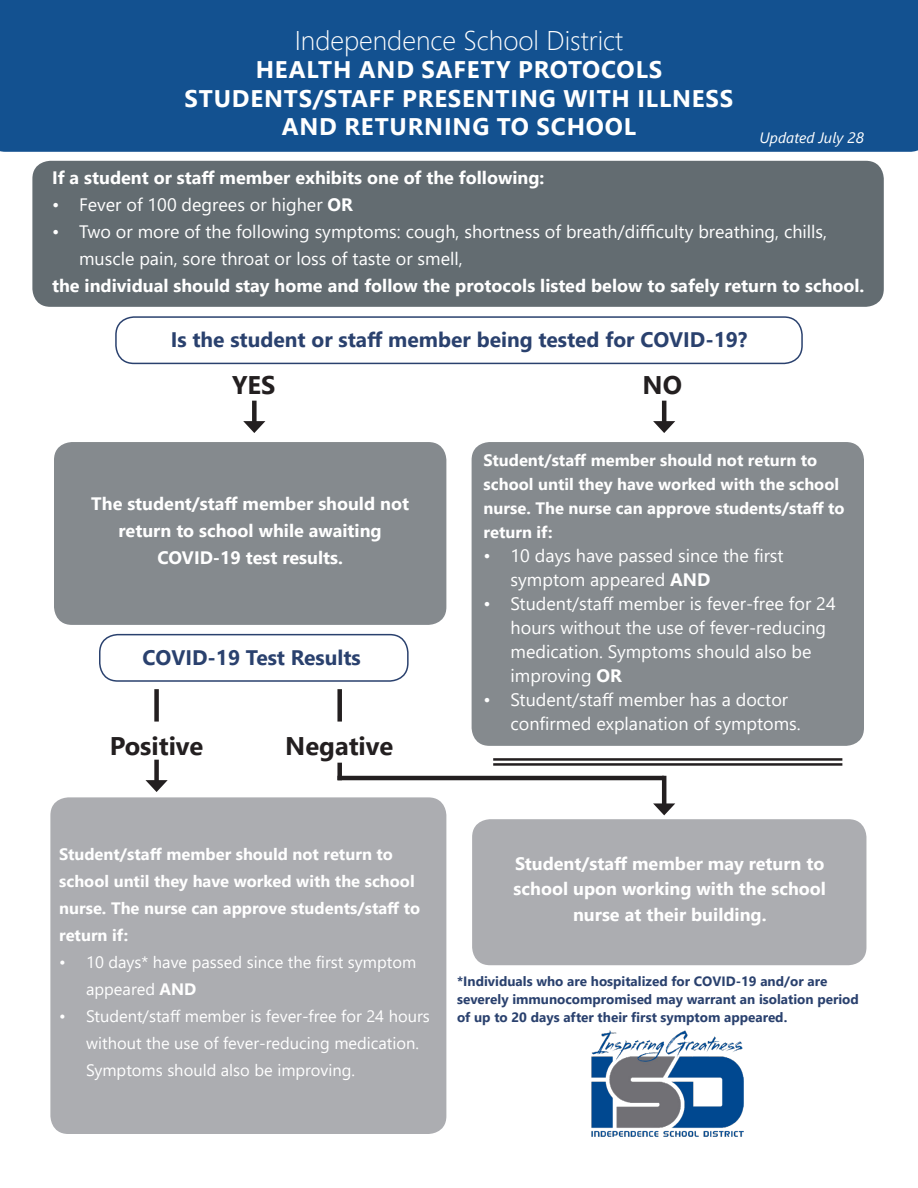
<style>
.page{position:relative;width:918px;height:1188px;background:#fff}
.page>*{position:absolute;margin:0;border:0;box-sizing:border-box;transform-origin:0 0}
.t1{font:300 27px "Segoe UI";color:#fff}
.t2{font:700 25.5px "Segoe UI";color:#231f20}
.t3{font:700 24px/28.5px "Segoe UI";letter-spacing:.035em;color:#fff;text-align:center}
.t4{font:700 21px "Segoe UI";color:#2a416e}
.t5{font:18px/24px "Segoe UI";color:#fff}
.t6{font:700 18px/27px "Segoe UI";color:#fff;text-align:center}
.t7{font:700 16.5px/24px "Segoe UI";color:#fff}
.t8{font:16.5px/27px "Segoe UI";color:#fff}
.t9{font:italic 15px "Segoe UI";color:#fff}
.t10{font:700 13.5px/18px "Segoe UI";color:#2a416e}
.s1{font-weight:700}
</style>
<div class="page">
<div style="left:0;top:0;width:918px;height:152px;background:#135190"></div>
<div style="left:32px;top:161px;width:852px;height:146px;background:#636c71;border-radius:18px"></div>
<div style="left:472px;top:442px;width:392px;height:304px;background:#858a8e;border-radius:18px"></div>
<div style="left:54px;top:442px;width:392px;height:183px;background:#858a8e;border-radius:18px"></div>
<div style="left:252px;top:401px;width:5px;height:24px;background:#231f20"></div>
<svg style="left:243px;top:421px;width:22px;height:12px"></svg>
<hr style="left:662px;top:401px;width:4px;height:24px;background:#231f20">
<svg style="left:653px;top:421px;width:22px;height:12px"></svg>
<div style="left:115px;top:316px;width:688px;height:48px;border:2px solid #2a416e;border-radius:18px"></div>
<div style="left:99px;top:634px;width:310px;height:48px;border:2px solid #2a416e;border-radius:18px"></div>
<div style="left:154px;top:760px;width:5px;height:24px;background:#231f20"></div>
<svg style="left:145px;top:780px;width:23px;height:12px"></svg>
<hr style="left:337px;top:776px;width:327px;height:4px;background:#231f20">
<hr style="left:662px;top:776px;width:4px;height:32px;background:#231f20">
<svg style="left:653px;top:803px;width:22px;height:12px"></svg>
<div style="left:472px;top:819px;width:394px;height:146px;background:#acadb1;border-radius:18px"></div>
<hr style="left:493px;top:758px;width:349px;height:3px;background:#231f20">
<hr style="left:493px;top:763px;width:349px;height:3px;background:#231f20">
<div style="left:50px;top:797px;width:396px;height:337px;background:#acadb1;border-radius:18px"></div>
<div style="left:154px;top:689px;width:5px;height:33px;background:#231f20"></div>
<div style="left:337px;top:763px;width:5px;height:17px;background:#231f20"></div>
<div style="left:337px;top:689px;width:5px;height:33px;background:#231f20"></div>
<img style="left:592px;top:1030px;width:152px;height:107px">
<p class="t1" style="left:295px;top:15px;width:330px">Independence School District</p>
<p class="t3" style="left:256px;top:54px;width:408px">HEALTH AND SAFETY PROTOCOLS</p>
<p class="t3" style="left:185px;top:82px;width:550px">STUDENTS/STAFF PRESENTING WITH ILLNESS<br>AND RETURNING TO SCHOOL</p>
<p class="t9" style="left:760px;top:123px;width:106px">Updated July 28</p>
<p class="t6" style="left:52px;top:163px;width:494px">If a student or staff member exhibits one of the following:</p>
<p class="t5" style="left:52px;top:191px;width:302px">• Fever of 100 degrees or higher <span class="s1">OR</span></p>
<p class="t5" style="left:79px;top:217px;width:750px;line-height:27px;text-indent:-27px">• Two or more of the following symptoms: cough, shortness of breath/difficulty breathing, chills, muscle pain, sore throat or loss of taste or smell,</p>
<p class="t6" style="left:52px;top:271px;width:814px">the individual should stay home and follow the protocols listed below to safely return to school.</p>
<p class="t4" style="left:171px;top:320px;width:578px">Is the student or staff member being tested for COVID-19?</p>
<p class="t2" style="left:232px;top:361px;width:45px">YES</p>
<p class="t2" style="left:643px;top:361px;width:41px">NO</p>
<p class="t6" style="left:91px;top:489px;width:319px">The student/staff member should not return to school while awaiting<br>COVID-19 test results.</p>
<p class="t4" style="left:143px;top:638px;width:220px">COVID-19 Test Results</p>
<p class="t2" style="left:110px;top:722px;width:95px">Positive</p>
<p class="t2" style="left:285px;top:722px;width:109px">Negative</p>
<p class="t7" style="left:484px;top:447px;width:363px">Student/staff member should not return to school until they have worked with the school nurse. The nurse can approve students/staff to return if:</p>
<p class="t5" style="left:511px;top:542px;width:275px;text-indent:-27px">• 10 days have passed since the first symptom appeared <span class="s1">AND</span></p>
<p class="t5" style="left:511px;top:590px;width:327px;text-indent:-27px">• Student/staff member is fever-free for 24 hours without the use of fever-reducing medication. Symptoms should also be improving <span class="s1">OR</span></p>
<p class="t5" style="left:511px;top:686px;width:292px;text-indent:-27px">• Student/staff member has a doctor confirmed explanation of symptoms.</p>
<p class="t7" style="left:59px;top:839px;width:363px;line-height:27px">Student/staff member should not return to school until they have worked with the school nurse. The nurse can approve students/staff to return if:</p>
<p class="t8" style="left:86px;top:947px;width:332px;text-indent:-27px">• 10 days* have passed since the first symptom appeared <span class="s1">AND</span></p>
<p class="t8" style="left:86px;top:1001px;width:345px;text-indent:-27px">• Student/staff member is fever-free for 24 hours without the use of fever-reducing medication.<br>Symptoms should also be improving.</p>
<p class="t6" style="left:514px;top:849px;width:314px;line-height:25.5px">Student/staff member may return to school upon working with the school nurse at their building.</p>
<p class="t10" style="left:457px;top:971px;width:403px">*Individuals who are hospitalized for COVID-19 and/or are severely immunocompromised may warrant an isolation period of up to 20 days after their first symptom appeared.</p>
</div>
